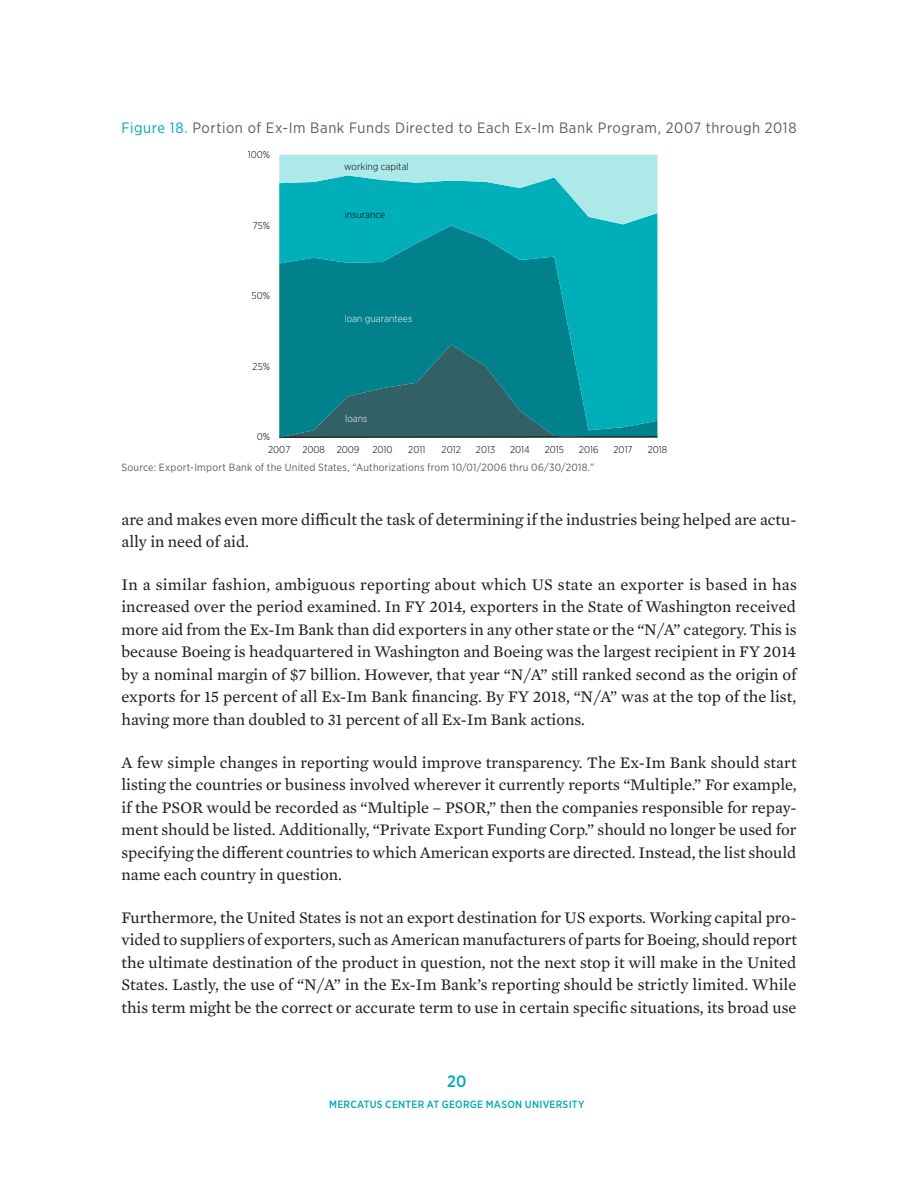
<style>
.page{position:relative;width:918px;height:1188px;background:#fff}
.page>*{position:absolute;margin:0;border:0;box-sizing:border-box;transform-origin:0 0}
.t1{font:16.5px/22.5px "Mercury Text G2";color:#231f20;text-align:justify}
.t2{font:500 16.5px "Gotham Narrow";color:#00a8b8}
.t3{font:15px "Gotham Narrow";letter-spacing:.035em;color:#555f65}
.t4{font:10.5px "Gotham Narrow";letter-spacing:.02em;color:#555f65}
.t5{font:500 10.5px "Gotham Narrow";letter-spacing:.025em;color:#00a8b8}
.t6{font:300 9.9px "Gotham Narrow";color:#000}
.t7{font:300 9.9px "Gotham Narrow";color:#fff}
.s1{color:#00a8b8}
</style>
<div class="page">
<svg style="left:279px;top:430px;width:378px;height:7px;background:#20666d"></svg>
<svg style="left:279px;top:224px;width:378px;height:206px;background:#068c96"></svg>
<svg style="left:279px;top:155px;width:378px;height:69px;background:#57ccd1"></svg>
<hr style="left:279px;top:437px;width:378px;height:1px;background:#000">
<p class="t3" style="left:122px;top:119px;width:677px"><span class="s1">Figure 18.</span> Portion of Ex-Im Bank Funds Directed to Each Ex-Im Bank Program, 2007 through 2018</p>
<p class="t6" style="left:248px;top:148px;width:24px">100%</p>
<p class="t6" style="left:253px;top:219px;width:19px">75%</p>
<p class="t6" style="left:252px;top:290px;width:20px">50%</p>
<p class="t6" style="left:253px;top:360px;width:19px">25%</p>
<p class="t6" style="left:257px;top:431px;width:15px">0%</p>
<p class="t6" style="left:344px;top:160px;width:66px">working capital</p>
<p class="t6" style="left:345px;top:209px;width:42px">insurance</p>
<p class="t7" style="left:345px;top:312px;width:69px">loan guarantees</p>
<p class="t7" style="left:345px;top:413px;width:24px">loans</p>
<p class="t6" style="left:268px;top:444px;width:93px">2007 2008 2009</p>
<p class="t6" style="left:372px;top:444px;width:22px">2010</p>
<p class="t6" style="left:408px;top:444px;width:19px">2011</p>
<p class="t6" style="left:442px;top:444px;width:21px">2012</p>
<p class="t6" style="left:476px;top:444px;width:21px">2013</p>
<p class="t6" style="left:510px;top:444px;width:21px">2014</p>
<p class="t6" style="left:545px;top:444px;width:21px">2015</p>
<p class="t6" style="left:579px;top:444px;width:21px">2016</p>
<p class="t6" style="left:614px;top:444px;width:21px">2017</p>
<p class="t6" style="left:648px;top:444px;width:21px">2018</p>
<p class="t4" style="left:122px;top:461px;width:474px">Source: Export-Import Bank of the United States, “Authorizations from 10/01/2006 thru 06/30/2018.”</p>
<p class="t1" style="left:122px;top:507px;width:676px">are and makes even more difficult the task of determining if the industries being helped are actu&shy;ally in need of aid.</p>
<p class="t1" style="left:122px;top:572px;width:677px">In a similar fashion, ambiguous reporting about which US state an exporter is based in has increased over the period examined. In FY 2014, exporters in the State of Washington received more aid from the Ex-Im Bank than did exporters in any other state or the “N/A” category. This is because Boeing is headquartered in Washington and Boeing was the largest recipient in FY 2014 by a nominal margin of $7 billion. However, that year “N/A” still ranked second as the origin of exports for 15 percent of all Ex-Im Bank financing. By FY 2018, “N/A” was at the top of the list, having more than doubled to 31 percent of all Ex-Im Bank actions.</p>
<p class="t1" style="left:122px;top:750px;width:677px">A few simple changes in reporting would improve transparency. The Ex-Im Bank should start listing the countries or business involved wherever it currently reports “Multiple.” For example, if the PSOR would be recorded as “Multiple – PSOR,” then the companies responsible for repay&shy;ment should be listed. Additionally, “Private Export Funding Corp.” should no longer be used for specifying the different countries to which American exports are directed. Instead, the list should name each country in question.</p>
<p class="t1" style="left:122px;top:905px;width:677px">Furthermore, the United States is not an export destination for US exports. Working capital pro&shy;vided to suppliers of exporters, such as American manufacturers of parts for Boeing, should report the ultimate destination of the product in question, not the next stop it will make in the United States. Lastly, the use of “N/A” in the Ex-Im Bank’s reporting should be strictly limited. While this term might be the correct or accurate term to use in certain specific situations, its broad use</p>
<p class="t2" style="left:447px;top:1070px;width:21px">20</p>
<p class="t5" style="left:329px;top:1097px;width:257px">MERCATUS CENTER AT GEORGE MASON UNIVERSITY</p>
</div>
